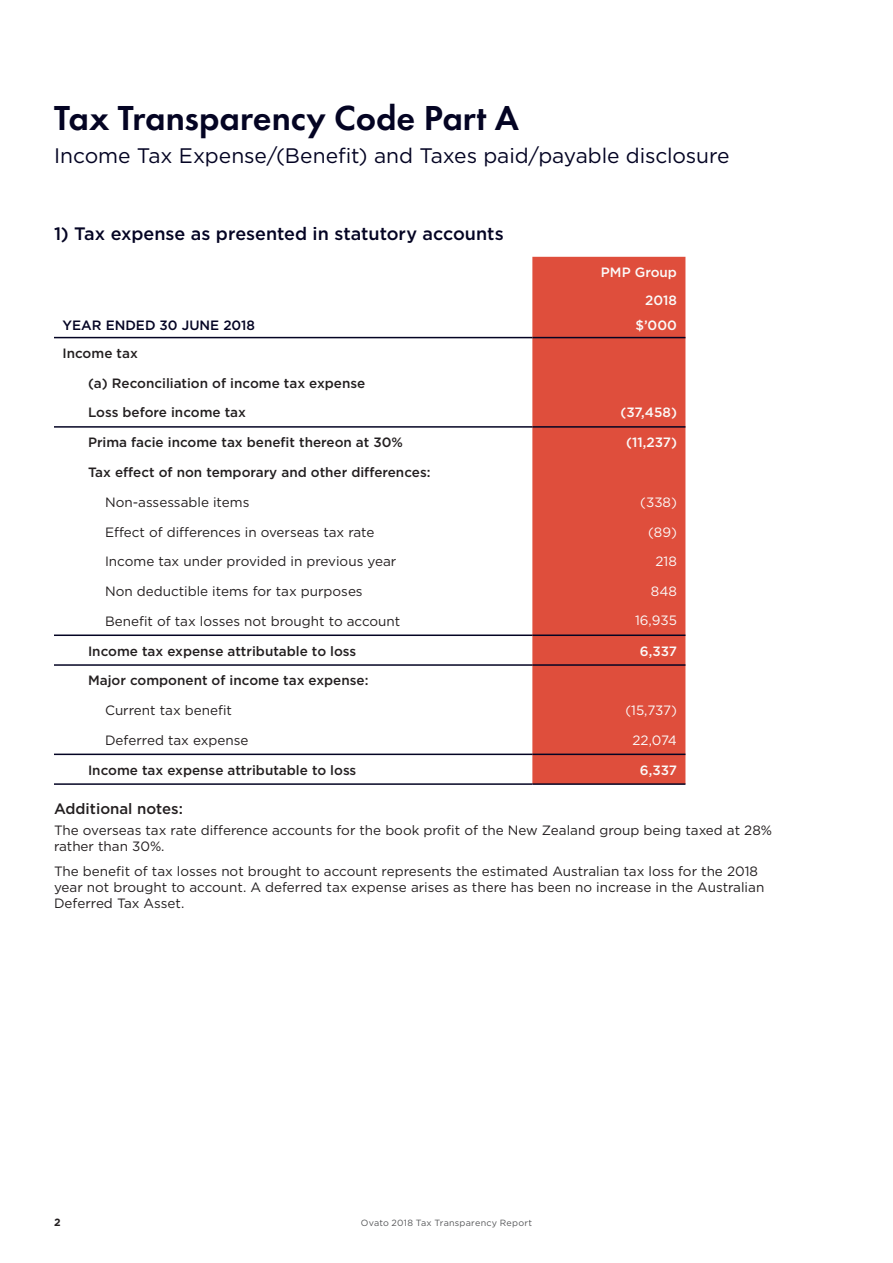
<style>
.page{position:relative;width:893px;height:1263px;background:#fff}
.page>*{position:absolute;margin:0;border:0;box-sizing:border-box;transform-origin:0 0}
.t1{font:600 36px "Futura PT";color:#040423}
.t2{font:21px "Gotham";letter-spacing:-.005em;color:#040423}
.t3{font:500 18px "Gotham";color:#040423}
.t4{font:500 15px "Gotham";color:#231f20}
.t5{font:13.5px/16.2px "Gotham";color:#231f20}
.t6{font:500 13.5px "Gotham";color:#231f20}
.t7{font:500 13.5px/27.6px "Gotham";color:#fbfaf9;text-align:right}
.t8{font:13.5px "Gotham";color:#fbfaf9}
.t9{font:500 13.5px "Gotham";color:#040423}
.t10{font:700 10.5px "Gotham";color:#231f20}
.t11{font:9px "Gotham";letter-spacing:.025em;color:#57585a}
</style>
<div class="page">
<div style="left:532px;top:257px;width:153px;height:526px;background:#df4e3c"></div>
<hr style="left:54px;top:753px;width:478px;height:2px;background:#040423">
<hr style="left:532px;top:753px;width:153px;height:2px;background:#040423">
<hr style="left:54px;top:783px;width:478px;height:2px;background:#040423">
<hr style="left:532px;top:783px;width:153px;height:2px;background:#040423">
<hr style="left:54px;top:634px;width:478px;height:2px;background:#040423">
<hr style="left:532px;top:634px;width:153px;height:2px;background:#040423">
<hr style="left:54px;top:664px;width:478px;height:2px;background:#040423">
<hr style="left:532px;top:664px;width:153px;height:2px;background:#040423">
<hr style="left:54px;top:426px;width:478px;height:2px;background:#040423">
<hr style="left:532px;top:426px;width:153px;height:2px;background:#040423">
<hr style="left:54px;top:337px;width:478px;height:1px;background:#040423">
<hr style="left:532px;top:337px;width:153px;height:1px;background:#040423">
<h1 class="t1" style="left:54px;top:95px;width:467px">Tax Transparency Code Part A</h1>
<h2 class="t2" style="left:54px;top:143px;width:677px">Income Tax Expense/(Benefit) and Taxes paid/payable disclosure</h2>
<h3 class="t3" style="left:54px;top:222px;width:451px">1) Tax expense as presented in statutory accounts</h3>
<p class="t7" style="left:601px;top:258px;width:78px">PMP Group<br>2018</p>
<p class="t9" style="left:63px;top:317px;width:194px">YEAR ENDED 30 JUNE 2018</p>
<p class="t7" style="left:635px;top:312px;width:43px">$’000</p>
<p class="t6" style="left:63px;top:345px;width:77px">Income tax</p>
<p class="t6" style="left:88px;top:375px;width:279px">(a) Reconciliation of income tax expense</p>
<p class="t6" style="left:88px;top:404px;width:160px">Loss before income tax</p>
<p class="t7" style="left:620px;top:399px;width:58px">(37,458)</p>
<p class="t6" style="left:88px;top:434px;width:316px">Prima facie income tax benefit thereon at 30%</p>
<p class="t7" style="left:626px;top:428px;width:52px">(11,237)</p>
<p class="t6" style="left:88px;top:464px;width:344px">Tax effect of non temporary and other differences:</p>
<p class="t5" style="left:105px;top:494px;width:146px">Non-assessable items</p>
<p class="t8" style="left:640px;top:494px;width:38px">(338)</p>
<p class="t5" style="left:105px;top:523px;width:271px">Effect of differences in overseas tax rate</p>
<p class="t8" style="left:648px;top:523px;width:30px">(89)</p>
<p class="t5" style="left:105px;top:553px;width:293px">Income tax under provided in previous year</p>
<p class="t8" style="left:655px;top:553px;width:23px">218</p>
<p class="t5" style="left:105px;top:583px;width:259px">Non deductible items for tax purposes</p>
<p class="t8" style="left:651px;top:583px;width:28px">848</p>
<p class="t5" style="left:105px;top:613px;width:297px">Benefit of tax losses not brought to account</p>
<p class="t8" style="left:635px;top:612px;width:43px">16,935</p>
<p class="t6" style="left:88px;top:643px;width:270px">Income tax expense attributable to loss</p>
<p class="t7" style="left:640px;top:637px;width:39px">6,337</p>
<p class="t6" style="left:88px;top:672px;width:282px">Major component of income tax expense:</p>
<p class="t5" style="left:105px;top:702px;width:129px">Current tax benefit</p>
<p class="t8" style="left:625px;top:702px;width:53px">(15,737)</p>
<p class="t5" style="left:105px;top:732px;width:145px">Deferred tax expense</p>
<p class="t8" style="left:632px;top:732px;width:46px">22,074</p>
<p class="t6" style="left:88px;top:762px;width:270px">Income tax expense attributable to loss</p>
<p class="t7" style="left:640px;top:756px;width:39px">6,337</p>
<p class="t4" style="left:54px;top:800px;width:130px">Additional notes:</p>
<p class="t5" style="left:54px;top:822px;width:720px">The overseas tax rate difference accounts for the book profit of the New Zealand group being taxed at 28% rather than 30%.</p>
<p class="t5" style="left:54px;top:863px;width:712px">The benefit of tax losses not brought to account represents the estimated Australian tax loss for the 2018 year not brought to account. A deferred tax expense arises as there has been no increase in the Australian<br>Deferred Tax Asset.</p>
<p class="t10" style="left:54px;top:1216px;width:8px">2</p>
<p class="t11" style="left:361px;top:1218px;width:173px">Ovato 2018 Tax Transparency Report</p>
</div>
